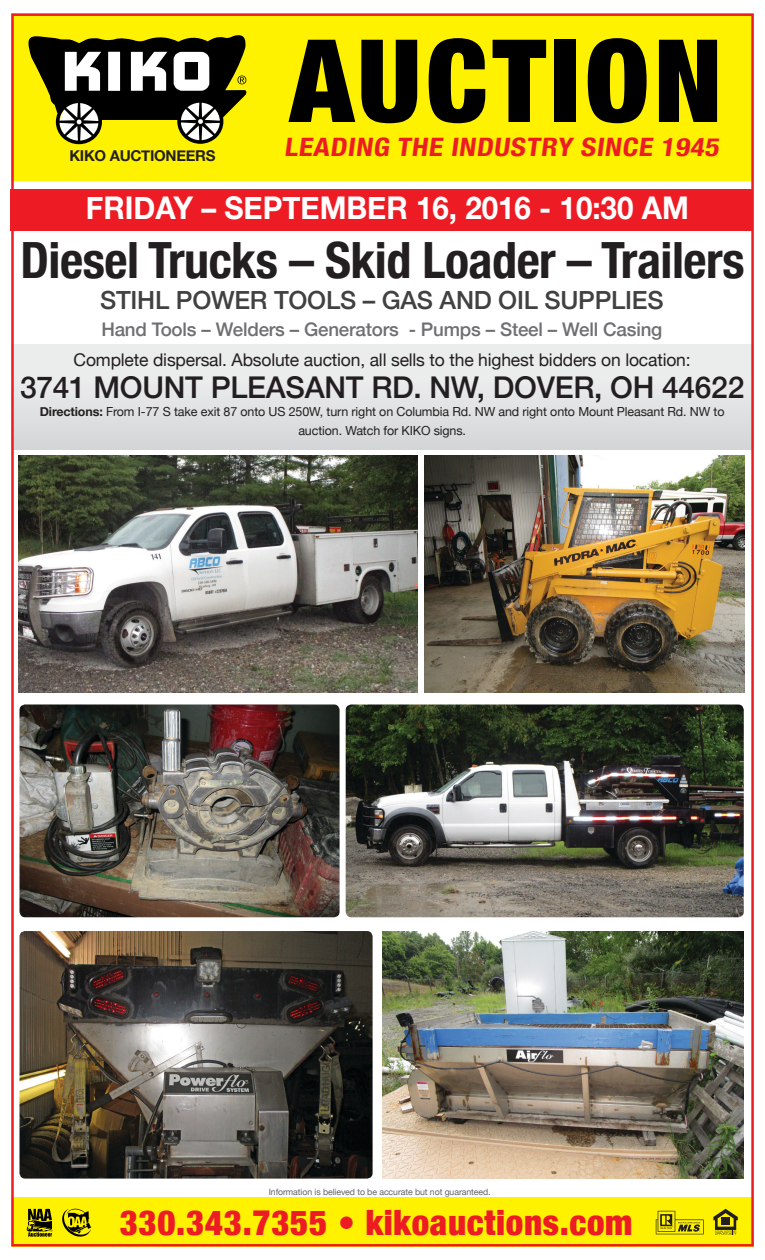
<style>
.page{position:relative;width:765px;height:1260px;background:#fff}
.page>*{position:absolute;margin:0;border:0;box-sizing:border-box;transform-origin:0 0}
.t1{font:900 condensed 115.12px "Helvetica Neue";letter-spacing:.04em;color:#000}
.t2{font:700 condensed 50px "Helvetica Neue";letter-spacing:-.01em;color:#231f20}
.t3{font:900 condensed 34.88px "Helvetica Neue";letter-spacing:.02em;color:#ed1c24}
.t4{font:700 31.25px "Helvetica Neue";color:#fff;scale:.95 1}
.t5{font:500 30px "Helvetica Neue";letter-spacing:-.01em;color:#231f20}
.t6{font:700 condensed 25.38px "Helvetica Neue";color:#ed1c24;scale:1.16 1}
.t7{font:500 25px "Helvetica Neue";letter-spacing:-.01em;color:#414142}
.t8{font:500 18.75px "Helvetica Neue";letter-spacing:-.01em;color:#6d6f71}
.t9{font:17.5px "Helvetica Neue";letter-spacing:-.01em;color:#231f20}
.t10{font:700 15px "Helvetica Neue";letter-spacing:-.02em;color:#231f20}
.t11{font:12.5px/18.8px "Helvetica Neue";letter-spacing:-.01em;color:#231f20;text-align:center}
.t12{font:8.75px "Helvetica Neue";letter-spacing:-.01em;color:#636466}
.s1{font-weight:700}
</style>
<div class="page">
<img style="left:11px;top:13px;width:743px;height:1233px">
<svg style="left:26px;top:1209px;width:26px;height:28px"></svg>
<svg style="left:26px;top:33px;width:221px;height:111px"></svg>
<svg style="left:62px;top:1209px;width:29px;height:28px"></svg>
<p class="t10" style="left:69px;top:144px;width:148px">KIKO AUCTIONEERS</p>
<h1 class="t1" style="left:290px;top:-14px;width:434px">AUCTION</h1>
<h3 class="t6" style="left:284px;top:126px;width:381px">LEADING THE INDUSTRY SINCE 1945</h3>
<h3 class="t4" style="left:86px;top:184px;width:636px">FRIDAY – SEPTEMBER 16, 2016 - 10:30 AM</h3>
<h2 class="t2" style="left:20px;top:219px;width:726px">Diesel Trucks – Skid Loader – Trailers</h2>
<h3 class="t7" style="left:100px;top:280px;width:565px">STIHL POWER TOOLS – GAS AND OIL SUPPLIES</h3>
<h3 class="t8" style="left:101px;top:314px;width:562px">Hand Tools – Welders – Generators - Pumps – Steel – Well Casing</h3>
<h3 class="t9" style="left:74px;top:348px;width:619px">Complete dispersal. Absolute auction, all sells to the highest bidders on location:</h3>
<h3 class="t5" style="left:20px;top:363px;width:726px">3741 MOUNT PLEASANT RD. NW, DOVER, OH 44622</h3>
<p class="t11" style="left:40px;top:403px;width:686px"><span class="s1">Directions:</span> From I-77 S take exit 87 onto US 250W, turn right on Columbia Rd. NW and right onto Mount Pleasant Rd. NW to auction. Watch for KIKO signs.</p>
<p class="t12" style="left:269px;top:1185px;width:223px">Information is believed to be accurate but not guaranteed.</p>
<h3 class="t3" style="left:120px;top:1194px;width:514px">330.343.7355 • kikoauctions.com</h3>
</div>
